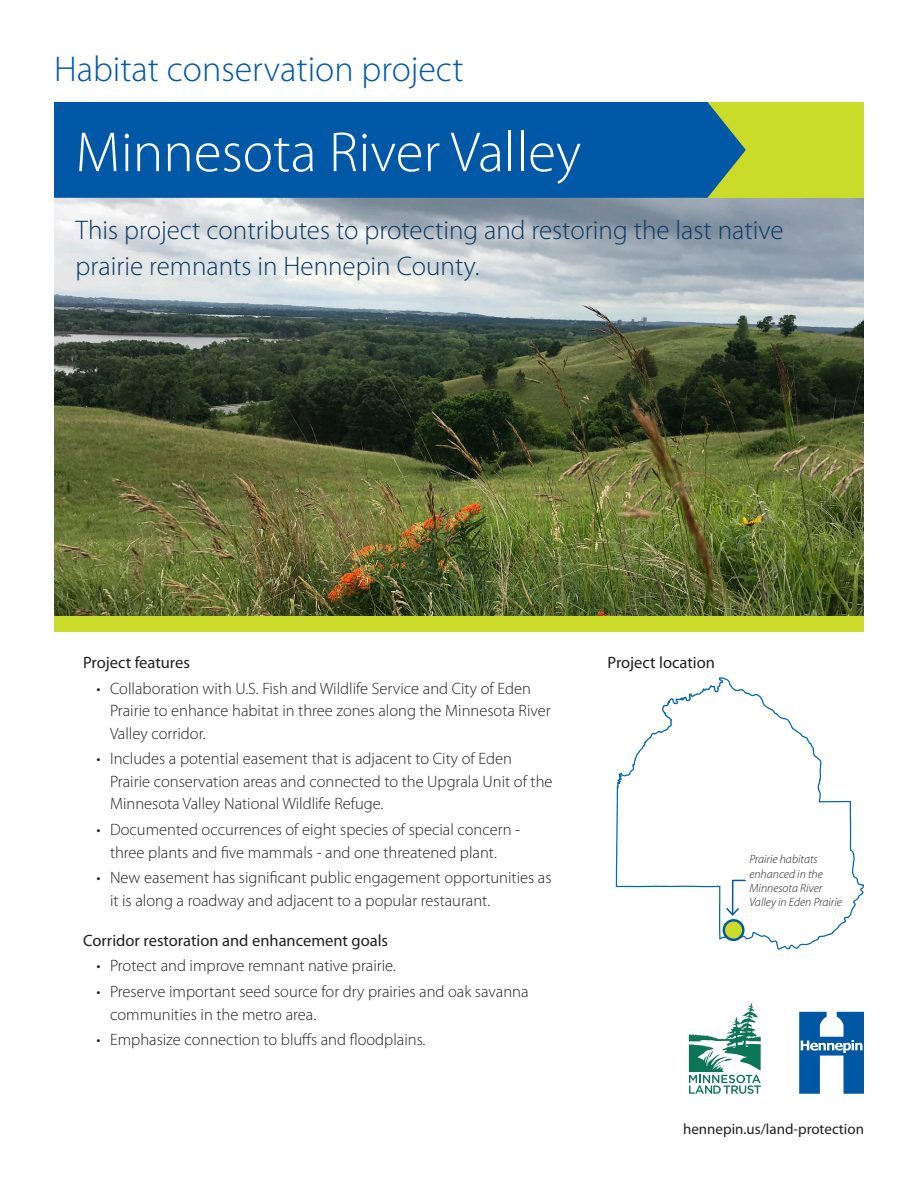
<style>
.page{position:relative;width:918px;height:1188px;background:#fff}
.page>*{position:absolute;margin:0;border:0;box-sizing:border-box;transform-origin:0 0}
.t1{font:300 57px "Myriad Pro";color:#fff}
.t2{font:300 36px "Myriad Pro";color:#0158a6}
.Intro_Copy{font:300 27px/36px "Myriad Pro";color:#0c3b65}
.t3{font:300 16.5px/22.5px "Myriad Pro";color:#231f20}
.H4_-_Bold_Year_Resul{font:16.5px "Myriad Pro";color:#231f20}
.Box__Header{font:15px "Myriad Pro";color:#231f20}
.t4{font:italic 300 12px/14.4px "Myriad Pro";color:#231f20}
</style>
<div class="page">
<img style="left:54px;top:198px;width:810px;height:418px">
<div style="left:670px;top:102px;width:194px;height:96px;background:#cadb2a"></div>
<div style="left:54px;top:102px;width:692px;height:96px;background:#0158a6"></div>
<div style="left:54px;top:616px;width:810px;height:15px;background:#cadb2a"></div>
<svg style="left:799px;top:1012px;width:65px;height:82px"></svg>
<svg style="left:689px;top:1003px;width:72px;height:91px"></svg>
<svg style="left:615px;top:677px;width:250px;height:273px"></svg>
<svg style="left:724px;top:920px;width:19px;height:20px"></svg>
<div style="left:723px;top:919px;width:22px;height:22px;border:2px solid #0158a6;border-radius:50%"></div>
<svg style="left:725px;top:879px;width:22px;height:38px"></svg>
<p class="t2" style="left:54px;top:49px;width:411px">Habitat conservation project</p>
<p class="t1" style="left:76px;top:121px;width:507px">Minnesota River Valley</p>
<p class="Intro_Copy" style="left:76px;top:213px;width:710px">This project contributes to protecting and restoring the last native prairie remnants in Hennepin County.</p>
<p class="H4_-_Bold_Year_Resul" style="left:83px;top:653px;width:108px">Project features</p>
<p class="t3" style="left:110px;top:677px;width:442px;text-indent:-14px">• Collaboration with U.S. Fish and Wildlife Service and City of Eden<br>Prairie to enhance habitat in three zones along the Minnesota River<br>Valley corridor.</p>
<p class="t3" style="left:110px;top:748px;width:444px;text-indent:-14px">• Includes a potential easement that is adjacent to City of Eden<br>Prairie conservation areas and connected to the Upgrala Unit of the<br>Minnesota Valley National Wildlife Refuge.</p>
<p class="t3" style="left:97px;top:819px;width:425px;text-align:center">• Documented occurrences of eight species of special concern - three plants and five mammals - and one threatened plant.</p>
<p class="t3" style="left:110px;top:867px;width:443px;text-indent:-14px">• New easement has significant public engagement opportunities as it is along a roadway and adjacent to a popular restaurant.</p>
<p class="H4_-_Bold_Year_Resul" style="left:83px;top:931px;width:307px">Corridor restoration and enhancement goals</p>
<p class="t3" style="left:97px;top:955px;width:301px">• Protect and improve remnant native prairie.</p>
<p class="t3" style="left:110px;top:981px;width:420px;text-indent:-14px">• Preserve important seed source for dry prairies and oak savanna communities in the metro area.</p>
<p class="t3" style="left:97px;top:1029px;width:330px">• Emphasize connection to bluffs and floodplains.</p>
<p class="H4_-_Bold_Year_Resul" style="left:608px;top:653px;width:109px">Project location</p>
<p class="t4" style="left:749px;top:852px;width:94px">Prairie habitats enhanced in the<br>Minnesota River<br>Valley in Eden Prairie</p>
<p class="Box__Header" style="left:683px;top:1121px;width:182px">hennepin.us/land-protection</p>
</div>
